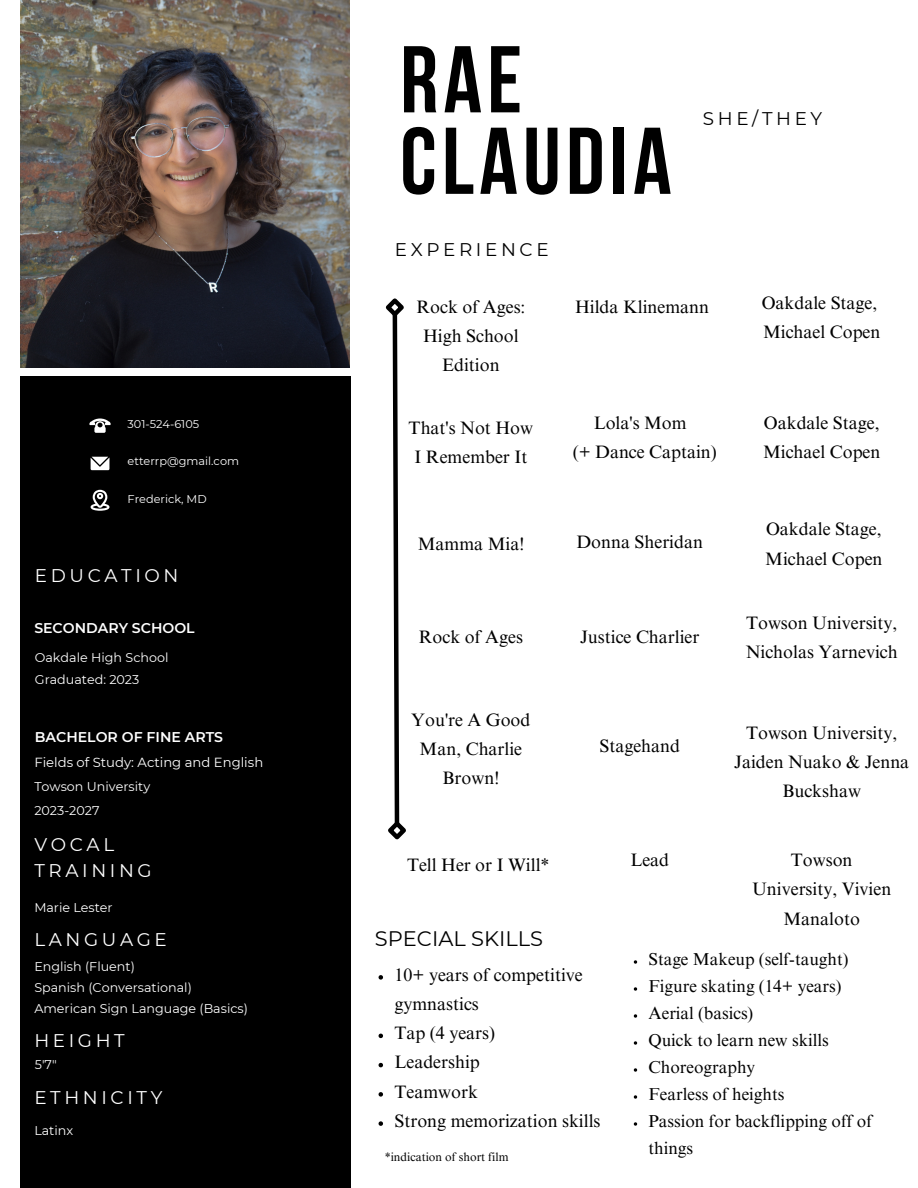
<style>
.page{position:relative;width:918px;height:1188px;background:#fff}
.page>*{position:absolute;margin:0;border:0;box-sizing:border-box;transform-origin:0 0}
.t1{font:700 94.5px/81.4px "Bebas Neue";letter-spacing:.055em;color:#000}
.t2{font:21px "Montserrat";color:#000}
.t3{font:18.3px/25.3px "Montserrat";letter-spacing:.2em;color:#fff}
.t4{font:18.3px "Montserrat";letter-spacing:.2em;color:#000}
.t5{font:18px/29.2px "Times NRMT Pro";color:#000;text-align:center}
.t6{font:17.25px/27px "Times NRMT Pro";color:#000}
.t7{font:600 14.1px "Montserrat";color:#fff}
.t8{font:13.2px "Montserrat";color:#fff}
.t9{font:12.75px/21.1px "Montserrat";color:#fff}
.t10{font:12px "Times NRMT Pro";color:#000}
.t11{font:11.25px "Montserrat";color:#fff}
</style>
<div class="page">
<div style="left:20px;top:376px;width:330px;height:812px;background:#000"></div>
<svg style="left:91px;top:457px;width:18px;height:13px"></svg>
<svg style="left:89px;top:419px;width:22px;height:14px"></svg>
<svg style="left:91px;top:490px;width:18px;height:21px"></svg>
<svg style="left:385px;top:298px;width:21px;height:542px"></svg>
<img style="left:20px;top:0;width:330px;height:367px">
<svg style="left:379px;top:975px;width:4px;height:5px"></svg>
<svg style="left:379px;top:1034px;width:4px;height:4px"></svg>
<svg style="left:379px;top:1063px;width:4px;height:4px"></svg>
<svg style="left:379px;top:1092px;width:4px;height:5px"></svg>
<svg style="left:379px;top:1121px;width:4px;height:5px"></svg>
<svg style="left:634px;top:960px;width:3px;height:4px"></svg>
<svg style="left:634px;top:987px;width:3px;height:4px"></svg>
<svg style="left:634px;top:1014px;width:3px;height:4px"></svg>
<svg style="left:634px;top:1041px;width:3px;height:4px"></svg>
<svg style="left:634px;top:1068px;width:3px;height:4px"></svg>
<svg style="left:634px;top:1095px;width:3px;height:4px"></svg>
<svg style="left:634px;top:1122px;width:3px;height:4px"></svg>
<p class="t11" style="left:128px;top:418px;width:73px">301-524-6105</p>
<p class="t11" style="left:128px;top:454px;width:113px">etterrp@gmail.com</p>
<p class="t11" style="left:128px;top:492px;width:81px">Frederick, MD</p>
<h5 class="t3" style="left:35px;top:562px;width:145px">EDUCATION</h5>
<h5 class="t7" style="left:34px;top:619px;width:162px">SECONDARY SCHOOL</h5>
<h6 class="t9" style="left:35px;top:647px;width:135px">Oakdale High School</h6>
<p class="t9" style="left:35px;top:669px;width:106px">Graduated: 2023</p>
<p class="t7" style="left:35px;top:728px;width:190px">BACHELOR OF FINE ARTS</p>
<h4 class="t8" style="left:34px;top:754px;width:230px">Fields of Study: Acting and English</h4>
<h6 class="t9" style="left:34px;top:775px;width:117px">Towson University</h6>
<p class="t9" style="left:34px;top:799px;width:67px">2023-2027</p>
<p class="t3" style="left:34px;top:832px;width:119px">VOCAL<br>TRAINING</p>
<p class="t9" style="left:34px;top:897px;width:80px">Marie Lester</p>
<h3 class="t3" style="left:34px;top:927px;width:134px">LANGUAGE</h3>
<p class="t9" style="left:34px;top:956px;width:159px">English (Fluent)<br>Spanish (Conversational)</p>
<p class="t9" style="left:34px;top:998px;width:215px">American Sign Language (Basics)</p>
<h4 class="t3" style="left:34px;top:1028px;width:92px">HEIGHT</h4>
<h4 class="t9" style="left:35px;top:1054px;width:23px">5'7"</h4>
<p class="t3" style="left:34px;top:1085px;width:130px">ETHNICITY</p>
<p class="t9" style="left:34px;top:1120px;width:40px">Latinx</p>
<h4 class="t1" style="left:400px;top:48px;width:273px">RAE<br>CLAUDIA</h4>
<p class="t4" style="left:395px;top:238px;width:155px">EXPERIENCE</p>
<p class="t4" style="left:703px;top:107px;width:121px">SHE/THEY</p>
<p class="t5" style="left:416px;top:294px;width:111px">Rock of Ages:<br>High School<br>Edition</p>
<h1 class="t5" style="left:409px;top:415px;width:126px">That's Not How<br>I Remember It</h1>
<h3 class="t5" style="left:418px;top:531px;width:108px">Mamma Mia!</h3>
<h3 class="t5" style="left:419px;top:625px;width:106px">Rock of Ages</h3>
<h4 class="t5" style="left:411px;top:707px;width:121px">You're A Good<br>Man, Charlie<br>Brown!</h4>
<h3 class="t5" style="left:575px;top:294px;width:136px">Hilda Klinemann</h3>
<p class="t5" style="left:762px;top:290px;width:120px;text-align:left">Oakdale Stage,<br>Michael Copen</p>
<h3 class="t5" style="left:573px;top:411px;width:146px">Lola's Mom<br>(+ Dance Captain)</h3>
<h6 class="t5" style="left:763px;top:411px;width:119px;text-align:left">Oakdale Stage,<br>Michael Copen</h6>
<p class="t5" style="left:576px;top:530px;width:128px">Donna Sheridan</p>
<h3 class="t5" style="left:580px;top:625px;width:121px">Justice Charlier</h3>
<h4 class="t5" style="left:599px;top:734px;width:82px">Stagehand</h4>
<p class="t5" style="left:765px;top:517px;width:119px;text-align:left">Oakdale Stage,<br>Michael Copen</p>
<h3 class="t5" style="left:746px;top:610px;width:154px;text-align:left">Towson University,<br>Nicholas Yarnevich</h3>
<p class="t5" style="left:734px;top:720px;width:177px">Towson University,<br>Jaiden Nuako &amp; Jenna<br>Buckshaw</p>
<h4 class="t5" style="left:407px;top:852px;width:144px">Tell Her or I Will*</h4>
<h4 class="t5" style="left:630px;top:848px;width:40px">Lead</h4>
<h4 class="t5" style="left:752px;top:848px;width:141px">Towson<br>University, Vivien<br>Manaloto</h4>
<h4 class="t2" style="left:375px;top:925px;width:170px">SPECIAL SKILLS</h4>
<h4 class="t5" style="left:395px;top:962px;width:190px;text-align:left">10+ years of competitive gymnastics</h4>
<h4 class="t5" style="left:395px;top:1021px;width:102px">Tap (4 years)</h4>
<h4 class="t5" style="left:395px;top:1050px;width:87px">Leadership</h4>
<h4 class="t5" style="left:395px;top:1079px;width:85px">Teamwork</h4>
<h4 class="t5" style="left:395px;top:1108px;width:208px">Strong memorization skills</h4>
<h4 class="t10" style="left:385px;top:1153px;width:125px">*indication of short film</h4>
<h4 class="t6" style="left:648px;top:948px;width:202px">Stage Makeup (self-taught)</h4>
<h2 class="t6" style="left:648px;top:975px;width:195px">Figure skating (14+ years)</h2>
<p class="t6" style="left:648px;top:1002px;width:106px">Aerial (basics)</p>
<p class="t6" style="left:648px;top:1029px;width:182px">Quick to learn new skills</p>
<p class="t6" style="left:648px;top:1056px;width:108px">Choreography</p>
<p class="t6" style="left:648px;top:1083px;width:137px">Fearless of heights</p>
<p class="t6" style="left:648px;top:1110px;width:225px">Passion for backflipping off of things</p>
</div>
